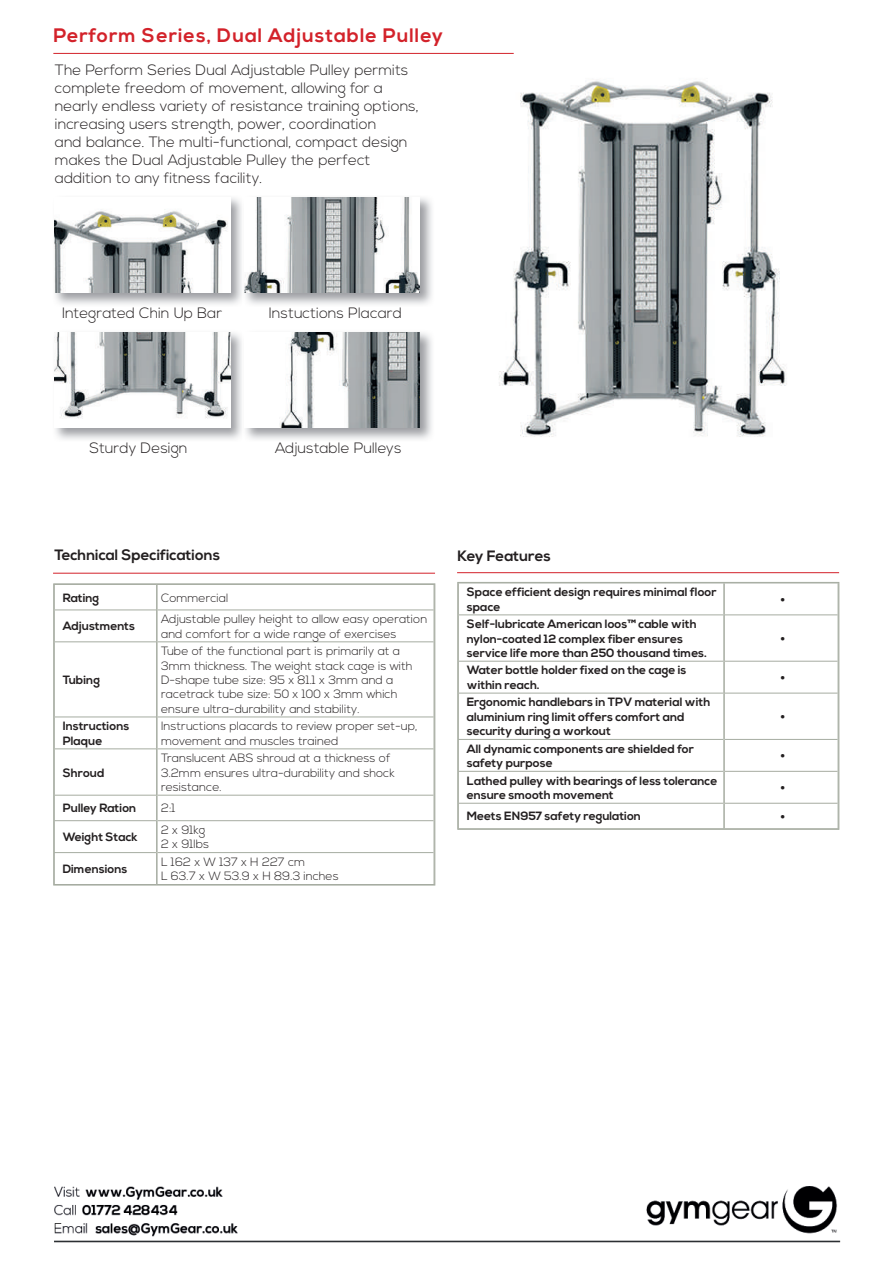
<style>
.page{position:relative;width:893px;height:1263px;background:#fff}
.page>*{position:absolute;margin:0;border:0;box-sizing:border-box;transform-origin:0 0}
.t1{font:700 19.5px "Nexa";letter-spacing:.05em;color:#d3222a}
.t2{font:300 18px "Nexa";color:#231f20}
.t3{font:300 15px/18px "Nexa";color:#231f20}
.t4{font:700 15px "Nexa";color:#231f20}
.t5{font:700 12px/14.4px "Nexa";color:#231f20}
.t6{font:300 12px/14.4px "Nexa";color:#231f20}
</style>
<div class="page">
<img style="left:54px;top:1186px;width:787px;height:57px">
<hr style="left:53px;top:573px;width:382px;height:1px;background:#d3222a">
<hr style="left:54px;top:609px;width:102px;height:1px;background:#a6aca1">
<hr style="left:158px;top:609px;width:276px;height:1px;background:#a6aca1">
<hr style="left:54px;top:641px;width:102px;height:1px;background:#a6aca1">
<hr style="left:158px;top:641px;width:276px;height:1px;background:#a6aca1">
<hr style="left:54px;top:716px;width:102px;height:1px;background:#a6aca1">
<hr style="left:158px;top:716px;width:276px;height:1px;background:#a6aca1">
<hr style="left:54px;top:748px;width:102px;height:1px;background:#a6aca1">
<hr style="left:158px;top:748px;width:276px;height:1px;background:#a6aca1">
<hr style="left:54px;top:795px;width:102px;height:1px;background:#a6aca1">
<hr style="left:158px;top:795px;width:276px;height:1px;background:#a6aca1">
<hr style="left:54px;top:820px;width:102px;height:1px;background:#a6aca1">
<hr style="left:158px;top:820px;width:276px;height:1px;background:#a6aca1">
<hr style="left:54px;top:852px;width:102px;height:1px;background:#a6aca1">
<hr style="left:158px;top:852px;width:276px;height:1px;background:#a6aca1">
<hr style="left:156px;top:585px;width:2px;height:25px;background:#a6aca1">
<hr style="left:156px;top:610px;width:2px;height:32px;background:#a6aca1">
<hr style="left:156px;top:642px;width:2px;height:75px;background:#a6aca1">
<hr style="left:156px;top:717px;width:2px;height:32px;background:#a6aca1">
<hr style="left:156px;top:749px;width:2px;height:46px;background:#a6aca1">
<hr style="left:156px;top:795px;width:2px;height:26px;background:#a6aca1">
<hr style="left:156px;top:821px;width:2px;height:31px;background:#a6aca1">
<hr style="left:156px;top:852px;width:2px;height:32px;background:#a6aca1">
<div style="left:54px;top:584px;width:381px;height:301px;border:1px solid #a6aca1"></div>
<hr style="left:457px;top:572px;width:382px;height:1px;background:#d3222a">
<hr style="left:458px;top:614px;width:265px;height:1px;background:#a6aca1">
<hr style="left:725px;top:614px;width:113px;height:1px;background:#a6aca1">
<hr style="left:458px;top:661px;width:265px;height:1px;background:#a6aca1">
<hr style="left:725px;top:661px;width:113px;height:1px;background:#a6aca1">
<hr style="left:458px;top:693px;width:265px;height:1px;background:#a6aca1">
<hr style="left:725px;top:693px;width:113px;height:1px;background:#a6aca1">
<hr style="left:458px;top:739px;width:265px;height:1px;background:#a6aca1">
<hr style="left:725px;top:739px;width:113px;height:1px;background:#a6aca1">
<hr style="left:458px;top:771px;width:265px;height:1px;background:#a6aca1">
<hr style="left:725px;top:771px;width:113px;height:1px;background:#a6aca1">
<hr style="left:458px;top:803px;width:265px;height:1px;background:#a6aca1">
<hr style="left:725px;top:803px;width:113px;height:1px;background:#a6aca1">
<hr style="left:723px;top:583px;width:2px;height:32px;background:#a6aca1">
<hr style="left:723px;top:615px;width:2px;height:46px;background:#a6aca1">
<hr style="left:723px;top:661px;width:2px;height:32px;background:#a6aca1">
<hr style="left:723px;top:693px;width:2px;height:46px;background:#a6aca1">
<hr style="left:723px;top:739px;width:2px;height:32px;background:#a6aca1">
<hr style="left:723px;top:771px;width:2px;height:32px;background:#a6aca1">
<hr style="left:723px;top:803px;width:2px;height:25px;background:#a6aca1">
<div style="left:458px;top:582px;width:381px;height:247px;border:1px solid #a6aca1"></div>
<img style="left:499px;top:81px;width:288px;height:356px">
<hr style="left:53px;top:53px;width:461px;height:1px;background:#d3222a">
<img style="left:54px;top:198px;width:188px;height:107px">
<img style="left:55px;top:198px;width:175px;height:95px">
<img style="left:54px;top:332px;width:188px;height:108px">
<img style="left:55px;top:332px;width:175px;height:95px">
<img style="left:244px;top:198px;width:188px;height:107px">
<img style="left:245px;top:197px;width:175px;height:96px">
<img style="left:245px;top:333px;width:187px;height:107px">
<img style="left:245px;top:332px;width:175px;height:95px">
<h1 class="t1" style="left:53px;top:24px;width:391px">Perform Series, Dual Adjustable Pulley</h1>
<p class="t3" style="left:55px;top:61px;width:365px">The Perform Series Dual Adjustable Pulley permits complete freedom of movement, allowing for a nearly endless variety of resistance training options, increasing users strength, power, coordination<br>and balance. The multi-functional, compact design makes the Dual Adjustable Pulley the perfect addition to any fitness facility.</p>
<p class="t3" style="left:62px;top:304px;width:162px">Integrated Chin Up Bar</p>
<p class="t3" style="left:269px;top:304px;width:135px">Instuctions Placard</p>
<p class="t3" style="left:89px;top:439px;width:100px">Sturdy Design</p>
<p class="t3" style="left:275px;top:439px;width:128px">Adjustable Pulleys</p>
<p class="t4" style="left:55px;top:546px;width:167px">Technical Specifications</p>
<p class="t5" style="left:63px;top:591px;width:38px">Rating</p>
<p class="t6" style="left:161px;top:591px;width:69px">Commercial</p>
<p class="t5" style="left:63px;top:619px;width:74px">Adjustments</p>
<p class="t6" style="left:161px;top:612px;width:268px">Adjustable pulley height to allow easy operation and comfort for a wide range of exercises</p>
<p class="t5" style="left:63px;top:673px;width:39px">Tubing</p>
<p class="t6" style="left:161px;top:644px;width:253px">Tube of the functional part is primarily at a 3mm thickness. The weight stack cage is with D-shape tube size: 95 x 81.1 x 3mm and a racetrack tube size: 50 x 100 x 3mm which ensure ultra-durability and stability.</p>
<p class="t5" style="left:63px;top:719px;width:68px">Instructions<br>Plaque</p>
<p class="t6" style="left:161px;top:719px;width:258px">Instructions placards to review proper set-up, movement and muscles trained</p>
<p class="t5" style="left:63px;top:766px;width:43px">Shroud</p>
<p class="t6" style="left:161px;top:751px;width:235px">Translucent ABS shroud at a thickness of<br>3.2mm ensures ultra-durability and shock resistance.</p>
<p class="t5" style="left:63px;top:801px;width:75px">Pulley Ration</p>
<p class="t6" style="left:161px;top:802px;width:16px">2:1</p>
<p class="t5" style="left:63px;top:830px;width:76px">Weight Stack</p>
<p class="t6" style="left:161px;top:823px;width:50px">2 x 91kg<br>2 x 91lbs</p>
<p class="t5" style="left:63px;top:862px;width:66px">Dimensions</p>
<p class="t6" style="left:161px;top:855px;width:179px">L 162 x W 137 x H 227 cm<br>L 63.7 x W 53.9 x H 89.3 inches</p>
<p class="t4" style="left:457px;top:547px;width:95px">Key Features</p>
<p class="t5" style="left:467px;top:585px;width:251px">Space efficient design requires minimal floor space</p>
<h2 class="t2" style="left:780px;top:589px;width:7px">•</h2>
<p class="t5" style="left:467px;top:617px;width:242px">Self-lubricate American loos™ cable with nylon-coated 12 complex fiber ensures service life more than 250 thousand times.</p>
<h2 class="t2" style="left:780px;top:628px;width:7px">•</h2>
<p class="t5" style="left:467px;top:663px;width:221px">Water bottle holder fixed on the cage is within reach.</p>
<h2 class="t2" style="left:780px;top:667px;width:7px">•</h2>
<p class="t5" style="left:467px;top:695px;width:245px">Ergonomic handlebars in TPV material with aluminium ring limit offers comfort and security during a workout</p>
<h2 class="t2" style="left:780px;top:706px;width:7px">•</h2>
<p class="t5" style="left:467px;top:742px;width:229px">All dynamic components are shielded for safety purpose</p>
<h2 class="t2" style="left:780px;top:746px;width:7px">•</h2>
<p class="t5" style="left:467px;top:774px;width:252px">Lathed pulley with bearings of less tolerance ensure smooth movement</p>
<h2 class="t2" style="left:780px;top:777px;width:7px">•</h2>
<p class="t5" style="left:467px;top:810px;width:176px">Meets EN957 safety regulation</p>
<h2 class="t2" style="left:780px;top:806px;width:7px">•</h2>
</div>
